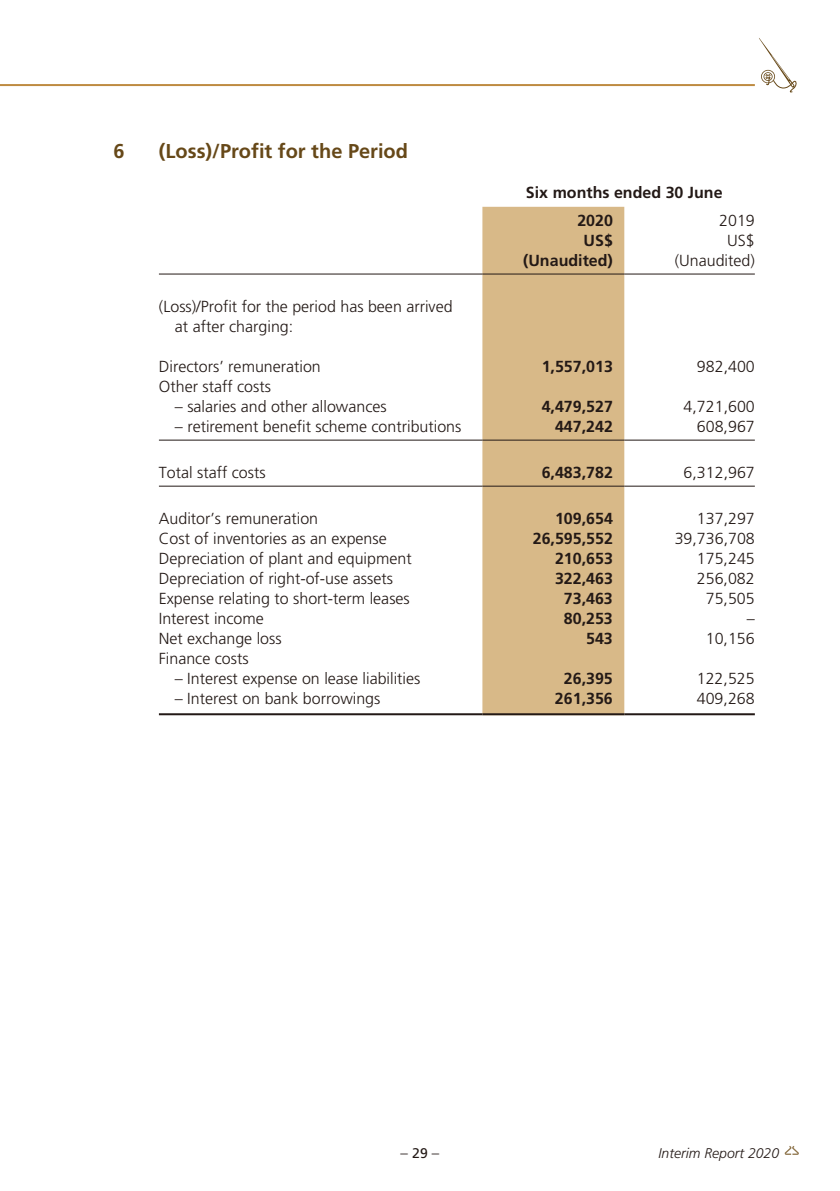
<style>
.page{position:relative;width:840px;height:1191px;background:#fff}
.page>*{position:absolute;margin:0;border:0;box-sizing:border-box;transform-origin:0 0}
.t1{font:700 20px "Frutiger LT Std";color:#664818}
.t2{font:300 16px/20px "Frutiger LT Std";color:#231916}
.t3{font:700 16px/27.4px "Frutiger LT Std";color:#231916}
.t4{font:300 14.8px "Frutiger LT Std";color:#231916}
.t5{font:italic 300 14px "Frutiger LT Std";color:#231916}
.s1{font-weight:400;font-size:14px}
</style>
<div class="page">
<svg style="left:784px;top:1146px;width:14px;height:8px"></svg>
<svg style="left:759px;top:38px;width:38px;height:54px"></svg>
<hr style="left:0;top:84px;width:754px;height:2px;background:#be8b41">
<div style="left:482px;top:207px;width:142px;height:506px;background:#d8b988"></div>
<hr style="left:159px;top:273px;width:323px;height:1px;background:#231916">
<hr style="left:482px;top:273px;width:142px;height:1px;background:#231916">
<hr style="left:624px;top:273px;width:130px;height:1px;background:#231916">
<hr style="left:159px;top:439px;width:323px;height:1px;background:#231916">
<hr style="left:482px;top:439px;width:142px;height:1px;background:#231916">
<hr style="left:624px;top:439px;width:130px;height:1px;background:#231916">
<hr style="left:159px;top:485px;width:323px;height:1px;background:#231916">
<hr style="left:482px;top:485px;width:142px;height:1px;background:#231916">
<hr style="left:624px;top:485px;width:130px;height:1px;background:#231916">
<hr style="left:159px;top:713px;width:323px;height:2px;background:#231916">
<hr style="left:482px;top:713px;width:142px;height:2px;background:#231916">
<hr style="left:624px;top:713px;width:130px;height:2px;background:#231916">
<p class="t1" style="left:113px;top:140px;width:13px">6</p>
<p class="t1" style="left:159px;top:140px;width:250px">(Loss)/Profit for the Period</p>
<p class="t3" style="left:577px;top:179px;width:147px;text-indent:-51px">Six months ended 30 June<br>2020</p>
<p class="t2" style="left:718px;top:210px;width:37px">2019</p>
<p class="t3" style="left:583px;top:227px;width:31px">US$</p>
<p class="t2" style="left:726px;top:230px;width:29px">US$</p>
<p class="t3" style="left:523px;top:247px;width:91px">(Unaudited)</p>
<p class="t2" style="left:674px;top:250px;width:82px">(Unaudited)</p>
<p class="t2" style="left:175px;top:296px;width:279px;text-indent:-16px">(Loss)/Profit for the period has been arrived at after charging:</p>
<p class="t2" style="left:159px;top:356px;width:163px">Directors’ remuneration</p>
<p class="t3" style="left:541px;top:353px;width:73px">1,557,013</p>
<p class="t2" style="left:696px;top:356px;width:59px">982,400</p>
<p class="t2" style="left:159px;top:376px;width:113px">Other staff costs</p>
<p class="t2" style="left:175px;top:396px;width:213px">– salaries and other allowances</p>
<p class="t3" style="left:541px;top:393px;width:73px">4,479,527</p>
<p class="t2" style="left:683px;top:396px;width:73px">4,721,600</p>
<p class="t2" style="left:175px;top:416px;width:288px">– retirement benefit scheme contributions</p>
<p class="t3" style="left:554px;top:413px;width:59px">447,242</p>
<p class="t2" style="left:696px;top:416px;width:59px">608,967</p>
<p class="t2" style="left:159px;top:462px;width:108px">Total staff costs</p>
<p class="t3" style="left:541px;top:459px;width:73px">6,483,782</p>
<p class="t2" style="left:683px;top:462px;width:73px">6,312,967</p>
<p class="t2" style="left:159px;top:508px;width:161px">Auditor’s remuneration</p>
<p class="t3" style="left:554px;top:505px;width:59px">109,654</p>
<p class="t2" style="left:696px;top:508px;width:59px">137,297</p>
<p class="t2" style="left:159px;top:528px;width:229px">Cost of inventories as an expense</p>
<p class="t3" style="left:532px;top:525px;width:82px">26,595,552</p>
<p class="t2" style="left:674px;top:528px;width:82px">39,736,708</p>
<p class="t2" style="left:159px;top:548px;width:254px">Depreciation of plant and equipment</p>
<p class="t3" style="left:554px;top:545px;width:59px">210,653</p>
<p class="t2" style="left:696px;top:548px;width:59px">175,245</p>
<p class="t2" style="left:159px;top:568px;width:235px">Depreciation of right-of-use assets</p>
<p class="t3" style="left:554px;top:565px;width:59px">322,463</p>
<p class="t2" style="left:696px;top:568px;width:59px">256,082</p>
<p class="t2" style="left:159px;top:588px;width:252px">Expense relating to short-term leases</p>
<p class="t3" style="left:563px;top:585px;width:50px">73,463</p>
<p class="t2" style="left:705px;top:588px;width:50px">75,505</p>
<p class="t2" style="left:159px;top:608px;width:106px">Interest income</p>
<p class="t3" style="left:563px;top:605px;width:50px">80,253</p>
<p class="t2" style="left:746px;top:608px;width:9px">–</p>
<p class="t2" style="left:159px;top:628px;width:124px">Net exchange loss</p>
<p class="t3" style="left:585px;top:625px;width:28px">543</p>
<p class="t2" style="left:705px;top:628px;width:50px">10,156</p>
<p class="t2" style="left:159px;top:648px;width:91px">Finance costs</p>
<p class="t2" style="left:175px;top:668px;width:247px">– Interest expense on lease liabilities</p>
<p class="t3" style="left:563px;top:665px;width:50px">26,395</p>
<p class="t2" style="left:696px;top:668px;width:59px">122,525</p>
<p class="t2" style="left:175px;top:688px;width:207px">– Interest on bank borrowings</p>
<p class="t3" style="left:554px;top:685px;width:59px">261,356</p>
<p class="t2" style="left:696px;top:688px;width:59px">409,268</p>
<p class="t4" style="left:400px;top:1144px;width:40px">–<span class="s1">29</span>–</p>
<p class="t5" style="left:658px;top:1144px;width:122px">Interim Report 2020</p>
</div>
